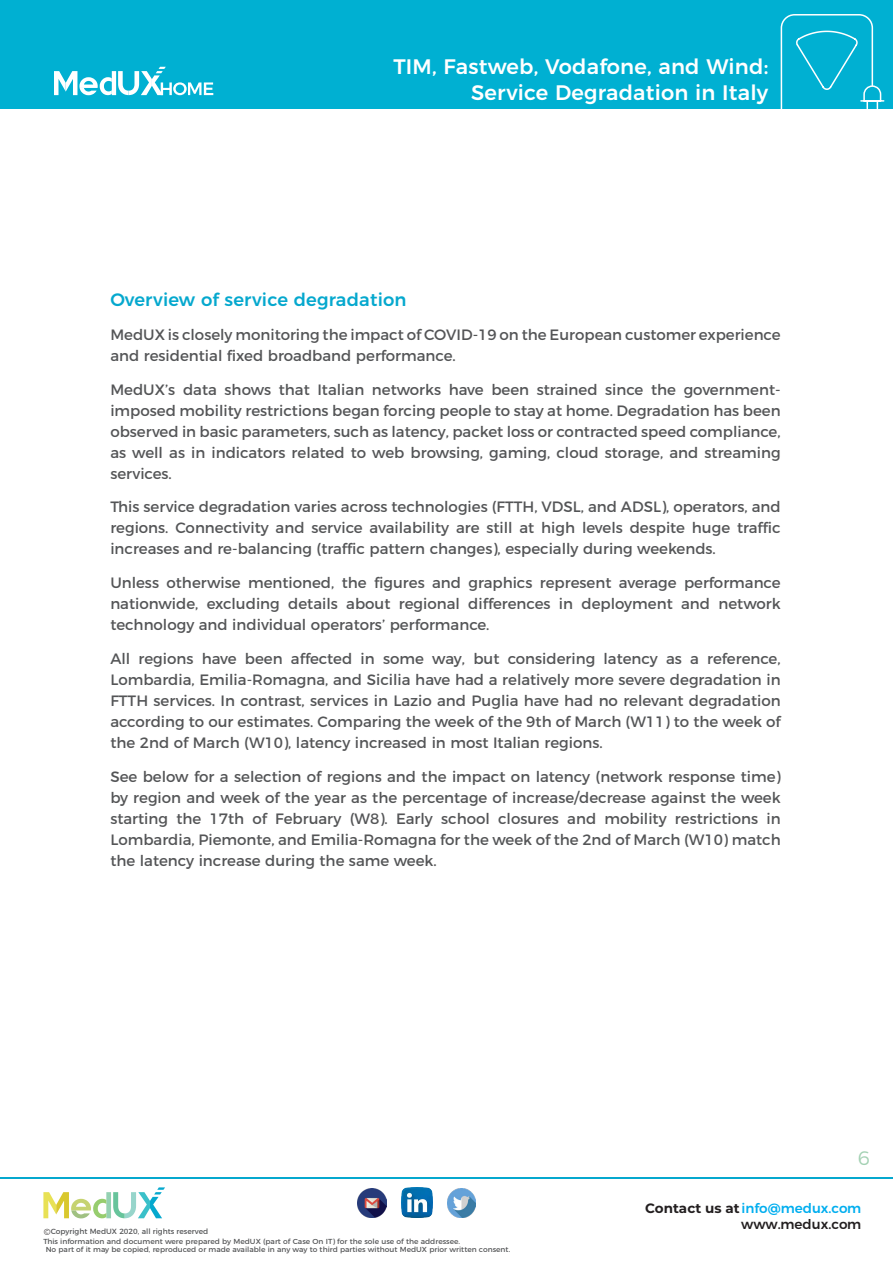
<style>
.page{position:relative;width:893px;height:1263px;background:#fff}
.page>*{position:absolute;margin:0;border:0;box-sizing:border-box;transform-origin:0 0}
.t1{font:500 21px/25.5px "Montserrat";letter-spacing:.01em;color:#fff;text-align:right}
.t2{font:300 19.5px "Montserrat";color:#a3d1b3}
.Estilo_de_párrafo_1{font:500 18px "Montserrat";letter-spacing:.01em;color:#05a8ce}
.Estilo_de_párrafo_1-2{font:15px/21px "Montserrat";color:#545557;text-align:justify}
.t3{font:500 13.5px/16.2px "Montserrat";color:#00aeef;text-align:right}
.t4{font:300 9px "Montserrat";color:#231f20}
.t5{font:7.5px "Montserrat";color:#545557}
.t6{font:7.2px/7.5px "Montserrat";color:#545557}
.s1{font-weight:700;color:#231f20}
.s2{color:#231f20}
</style>
<div class="page">
<div style="left:0;top:0;width:893px;height:108px;background:#00b0d2"></div>
<svg style="left:780px;top:14px;width:105px;height:95px"></svg>
<hr style="left:112px;top:71px;width:4px;height:24px;background:#fff">
<svg style="left:54px;top:71px;width:58px;height:24px"></svg>
<svg style="left:118px;top:67px;width:95px;height:28px"></svg>
<hr style="left:0;top:1177px;width:893px;height:1px;background:#05a8ce">
<div style="left:106px;top:1192px;width:5px;height:26px;background:#94d1b2"></div>
<svg style="left:43px;top:1192px;width:63px;height:26px"></svg>
<svg style="left:113px;top:1187px;width:52px;height:31px"></svg>
<img style="left:358px;top:1188px;width:28px;height:29px">
<img style="left:447px;top:1188px;width:29px;height:29px">
<img style="left:402px;top:1187px;width:30px;height:31px">
<h1 class="t1" style="left:393px;top:52px;width:376px">TIM, Fastweb, Vodafone, and Wind:<br>Service Degradation in Italy</h1>
<p class="Estilo_de_párrafo_1" style="left:110px;top:285px;width:298px">Overview of service degradation</p>
<p class="Estilo_de_párrafo_1-2" style="left:110px;top:323px;width:672px">MedUX is closely monitoring the impact of COVID-19 on the European customer experience and residential fixed broadband performance.</p>
<p class="Estilo_de_párrafo_1-2" style="left:110px;top:378px;width:672px">MedUX’s data shows that Italian networks have been strained since the government&shy;imposed mobility restrictions began forcing people to stay at home. Degradation has been observed in basic parameters, such as latency, packet loss or contracted speed compliance, as well as in indicators related to web browsing, gaming, cloud storage, and streaming services.</p>
<p class="Estilo_de_párrafo_1-2" style="left:110px;top:495px;width:672px">This service degradation varies across technologies (FTTH, VDSL, and ADSL), operators, and regions. Connectivity and service availability are still at high levels despite huge traffic increases and re-balancing (traffic pattern changes), especially during weekends.</p>
<p class="Estilo_de_párrafo_1-2" style="left:110px;top:571px;width:672px">Unless otherwise mentioned, the figures and graphics represent average performance nationwide, excluding details about regional differences in deployment and network technology and individual operators’ performance.</p>
<p class="Estilo_de_párrafo_1-2" style="left:110px;top:647px;width:672px">All regions have been affected in some way, but considering latency as a reference, Lombardia, Emilia-Romagna, and Sicilia have had a relatively more severe degradation in FTTH services. In contrast, services in Lazio and Puglia have had no relevant degradation according to our estimates. Comparing the week of the 9th of March (W11) to the week of the 2nd of March (W10), latency increased in most Italian regions.</p>
<p class="Estilo_de_párrafo_1-2" style="left:110px;top:765px;width:672px">See below for a selection of regions and the impact on latency (network response time) by region and week of the year as the percentage of increase/decrease against the week starting the 17th of February (W8). Early school closures and mobility restrictions in Lombardia, Piemonte, and Emilia-Romagna for the week of the 2nd of March (W10) match the latency increase during the same week.</p>
<h2 class="t2" style="left:858px;top:1143px;width:14px">6</h2>
<p class="t5" style="left:51px;top:1225px;width:159px">Copyright MedUX 2020, all rights reserved</p>
<p class="t4" style="left:44px;top:1225px;width:8px">©</p>
<p class="t6" style="left:46px;top:1237px;width:466px;text-indent:-2px">This information and document were prepared by MedUX (part of Case On IT) for the sole use of the addressee.<br>No part of it may be copied, reproduced or made available in any way to third parties without MedUX prior written consent.</p>
<p class="t3" style="left:645px;top:1198px;width:218px"><span class="s1">Contact us at</span>info@medux.com <span class="s2">www.medux.com</span></p>
</div>
